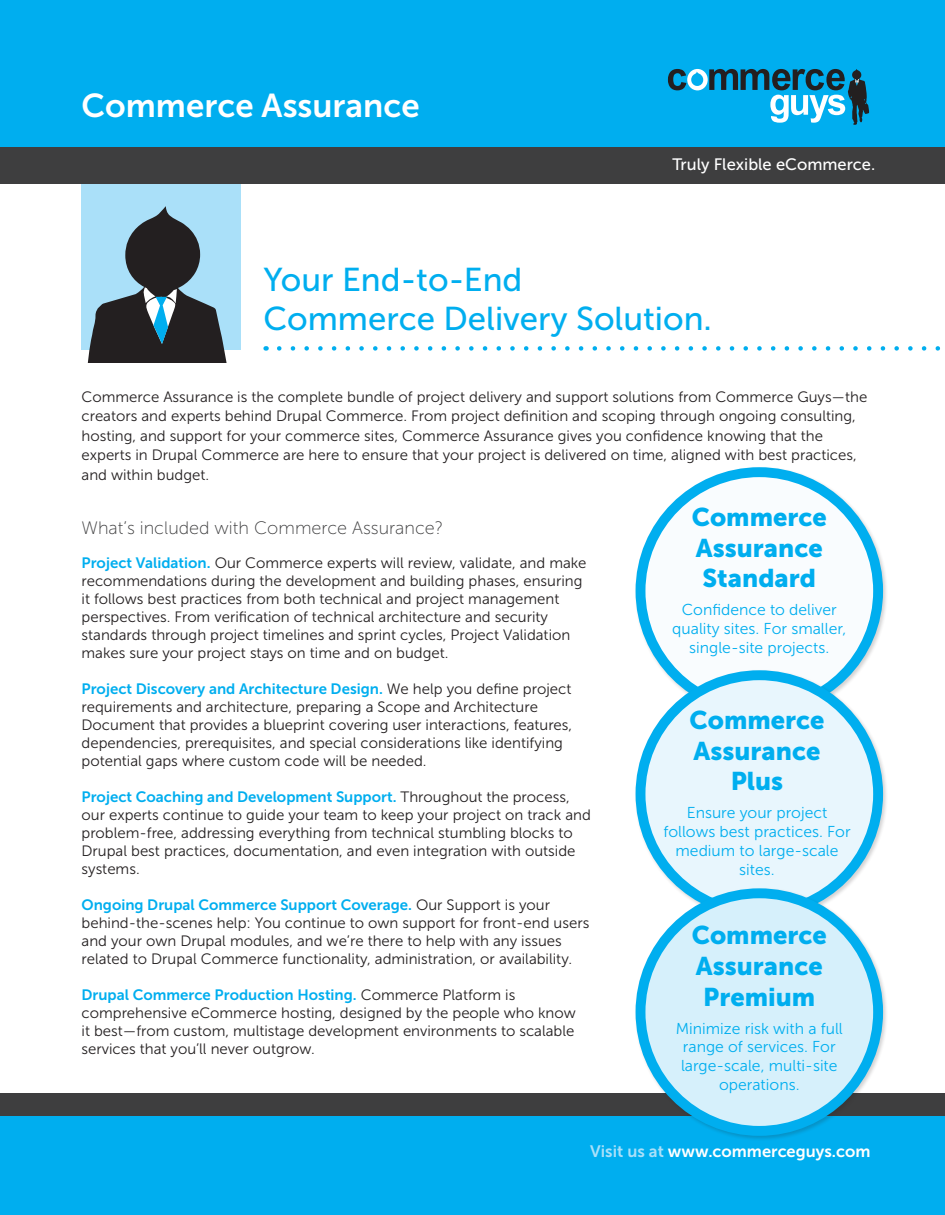
<style>
.page{position:relative;width:945px;height:1215px;background:#fff}
.page>*{position:absolute;margin:0;border:0;box-sizing:border-box;transform-origin:0 0}
.t1{font:33px/39.6px "Museo Sans 500";color:#00aeef}
.t2{font:33px "Museo Sans 700";color:#fff}
.t3{font:25.5px/30.6px "Museo Sans 900";color:#00aeef}
.t4{font:18px "Museo Sans 100";color:#3e3e3f}
.t5{font:16.5px "Museo Sans 700";color:#fff}
.t6{font:16.5px "Museo Sans 500";color:#fff}
.t7{font:15.75px/18.9px "Museo Sans 300";color:#00aeef;text-align:center}
.t8{font:15px/18px "Museo Sans 300";color:#231f20}
.t9{font:15px "Museo Sans 700";color:#00aeef}
.s1{font-family:"Museo Sans 700";color:#00aeef}
.s2{font-family:"Museo Sans 300";color:#231f20}
.s3{color:#aae0f9}
</style>
<div class="page">
<div style="left:81px;top:184px;width:160px;height:166px;background:#aae0f9"></div>
<svg style="left:87px;top:206px;width:140px;height:157px"></svg>
<div style="left:0;top:0;width:945px;height:165px;background:#00aeef"></div>
<div style="left:0;top:1106px;width:945px;height:109px;background:#00aeef"></div>
<div style="left:0;top:148px;width:945px;height:36px;background:#3e3e3f"></div>
<svg style="left:279px;top:346px;width:661px;height:5px"></svg>
<div style="left:0;top:1094px;width:945px;height:22px;background:#3e3e3f"></div>
<svg style="left:668px;top:69px;width:202px;height:56px"></svg>
<div style="left:634px;top:466px;width:255px;height:254px;background:#231f20;opacity:.2"></div>
<div style="left:641px;top:472px;width:237px;height:238px;background:#f9fcfe;border-radius:50%"></div>
<div style="left:636px;top:467px;width:247px;height:248px;border:10px solid #00aeef;border-radius:50%"></div>
<div style="left:634px;top:669px;width:255px;height:254px;background:#231f20;opacity:.2"></div>
<div style="left:641px;top:675px;width:237px;height:238px;background:#e8f6fd;border-radius:50%"></div>
<div style="left:636px;top:670px;width:247px;height:248px;border:10px solid #00aeef;border-radius:50%"></div>
<div style="left:634px;top:887px;width:255px;height:254px;background:#231f20;opacity:.2"></div>
<div style="left:641px;top:893px;width:237px;height:238px;background:#d6f0fb;border-radius:50%"></div>
<div style="left:636px;top:888px;width:247px;height:248px;border:10px solid #00aeef;border-radius:50%"></div>
<h1 class="t2" style="left:82px;top:87px;width:340px">Commerce Assurance</h1>
<p class="t6" style="left:672px;top:156px;width:204px">Truly Flexible eCommerce.</p>
<h1 class="t1" style="left:263px;top:260px;width:450px">Your End-to-End<br>Commerce Delivery Solution.</h1>
<p class="t8" style="left:82px;top:387px;width:787px;line-height:19.5px">Commerce Assurance is the complete bundle of project delivery and support solutions from Commerce Guys—the creators and experts behind Drupal Commerce. From project definition and scoping through ongoing consulting, hosting, and support for your commerce sites, Commerce Assurance gives you confidence knowing that the experts in Drupal Commerce are here to ensure that your project is delivered on time, aligned with best practices, and within budget.</p>
<h2 class="t3" style="left:692px;top:502px;width:137px">Commerce<br>Assurance<br>Standard</h2>
<p class="t7" style="left:672px;top:600px;width:176px">Confidence to deliver quality sites. For smaller, single-site projects.</p>
<p class="t4" style="left:82px;top:518px;width:363px">What’s included with Commerce Assurance?</p>
<p class="t8" style="left:82px;top:554px;width:507px"><span class="s1">Project Validation.</span> Our Commerce experts will review, validate, and make recommendations during the development and building phases, ensuring it follows best practices from both technical and project management perspectives. From verification of technical architecture and security standards through project timelines and sprint cycles, Project Validation makes sure your project stays on time and on budget.</p>
<p class="t9" style="left:82px;top:680px;width:491px">Project Discovery and Architecture Design. <span class="s2">We help you define project</span></p>
<p class="t8" style="left:82px;top:698px;width:492px">requirements and architecture, preparing a Scope and Architecture Document that provides a blueprint covering user interactions, features, dependencies, prerequisites, and special considerations like identifying potential gaps where custom code will be needed.</p>
<p class="t9" style="left:82px;top:788px;width:490px">Project Coaching and Development Support. <span class="s2">Throughout the process,</span></p>
<p class="t8" style="left:82px;top:806px;width:511px">our experts continue to guide your team to keep your project on track and problem-free, addressing everything from technical stumbling blocks to Drupal best practices, documentation, and even integration with outside systems.</p>
<p class="t9" style="left:82px;top:896px;width:470px">Ongoing Drupal Commerce Support Coverage. <span class="s2">Our Support is your</span></p>
<p class="t8" style="left:82px;top:914px;width:509px">behind-the-scenes help: You continue to own support for front-end users and your own Drupal modules, and we’re there to help with any issues related to Drupal Commerce functionality, administration, or availability.</p>
<p class="t9" style="left:82px;top:986px;width:435px">Drupal Commerce Production Hosting. <span class="s2">Commerce Platform is</span></p>
<p class="t8" style="left:82px;top:1004px;width:496px;text-align:justify">comprehensive eCommerce hosting, designed by the people who know it best—from custom, multistage development environments to scalable services that you’ll never outgrow.</p>
<h2 class="t3" style="left:689px;top:705px;width:137px;text-align:center">Commerce<br>Assurance<br>Plus</h2>
<p class="t7" style="left:663px;top:803px;width:189px">Ensure your project follows best practices. For medium to large-scale sites.</p>
<h2 class="t3" style="left:692px;top:920px;width:137px">Commerce<br>Assurance<br>Premium</h2>
<p class="t7" style="left:676px;top:1019px;width:169px">Minimize risk with a full range of services. For large-scale, multi-site operations.</p>
<p class="t5" style="left:590px;top:1142px;width:282px"><span class="s3">Visit us at</span> www.commerceguys.com</p>
</div>
